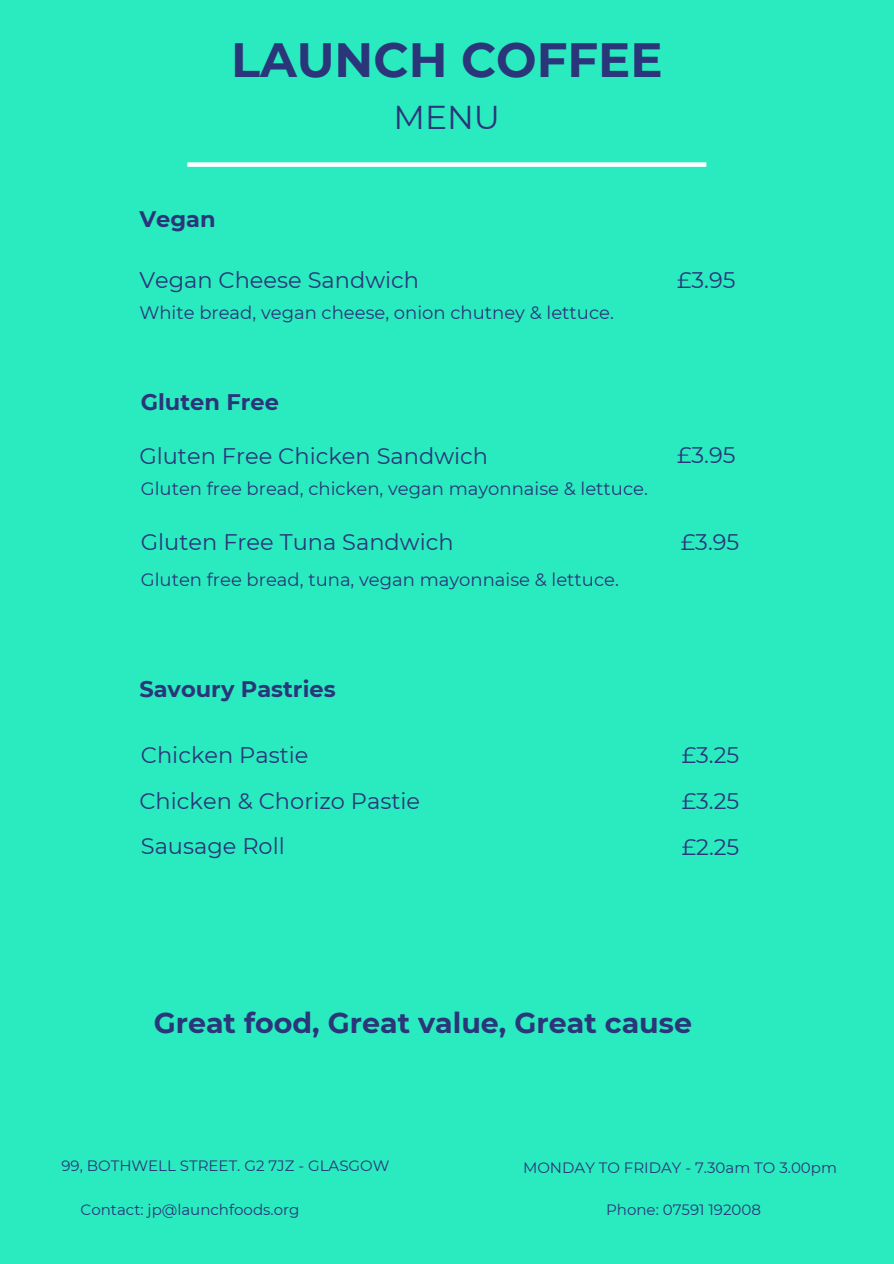
<style>
.page{position:relative;width:894px;height:1264px;background:#fff}
.page>*{position:absolute;margin:0;border:0;box-sizing:border-box;transform-origin:0 0}
.t1{font:700 48px "Montserrat";color:#2b357a}
.t2{font:33px "Montserrat";color:#2b357a}
.t3{font:700 28.5px "Montserrat";color:#2b357a}
.t4{font:22.5px "Montserrat";color:#2b357a}
.t5{font:700 22.5px "Montserrat";color:#2b357a}
.t6{font:18px "Montserrat";color:#2b357a}
.t7{font:15px "Montserrat";color:#2b357a}
</style>
<div class="page">
<div style="left:0;top:0;width:893px;height:1263px;background:#2aebbf"></div>
<div style="left:187px;top:162px;width:519px;height:5px;background:#fff"></div>
<h1 class="t1" style="left:231px;top:31px;width:433px">LAUNCH COFFEE</h1>
<h2 class="t2" style="left:393px;top:97px;width:108px">MENU</h2>
<h5 class="t5" style="left:139px;top:205px;width:78px">Vegan</h5>
<h4 class="t4" style="left:139px;top:266px;width:281px">Vegan Cheese Sandwich</h4>
<h5 class="t6" style="left:139px;top:301px;width:476px">White bread, vegan cheese, onion chutney &amp; lettuce.</h5>
<h6 class="t5" style="left:141px;top:388px;width:139px">Gluten Free</h6>
<h6 class="t4" style="left:139px;top:442px;width:350px">Gluten Free Chicken Sandwich</h6>
<h5 class="t6" style="left:141px;top:477px;width:508px">Gluten free bread, chicken, vegan mayonnaise &amp; lettuce.</h5>
<h4 class="t4" style="left:141px;top:528px;width:314px">Gluten Free Tuna Sandwich</h4>
<h5 class="t6" style="left:141px;top:568px;width:479px">Gluten free bread, tuna, vegan mayonnaise &amp; lettuce.</h5>
<h5 class="t4" style="left:677px;top:266px;width:60px">£3.95</h5>
<h6 class="t4" style="left:677px;top:441px;width:60px">£3.95</h6>
<h5 class="t4" style="left:680px;top:528px;width:60px">£3.95</h5>
<h5 class="t5" style="left:139px;top:675px;width:198px">Savoury Pastries</h5>
<h5 class="t4" style="left:141px;top:741px;width:169px">Chicken Pastie</h5>
<h5 class="t4" style="left:139px;top:787px;width:282px">Chicken &amp; Chorizo Pastie</h5>
<h5 class="t4" style="left:141px;top:832px;width:145px">Sausage Roll</h5>
<h3 class="t4" style="left:681px;top:741px;width:59px">£3.25</h3>
<p class="t4" style="left:681px;top:787px;width:59px">£3.25</p>
<p class="t4" style="left:681px;top:833px;width:59px">£2.25</p>
<p class="t3" style="left:154px;top:1005px;width:539px">Great food, Great value, Great cause</p>
<h4 class="t7" style="left:61px;top:1156px;width:329px">99, BOTHWELL STREET. G2 7JZ - GLASGOW</h4>
<h5 class="t7" style="left:523px;top:1158px;width:315px">MONDAY TO FRIDAY - 7.30am TO 3.00pm</h5>
<h5 class="t7" style="left:81px;top:1200px;width:220px">Contact: jp@launchfoods.org</h5>
<h5 class="t7" style="left:606px;top:1200px;width:156px">Phone: 07591 192008</h5>
</div>
